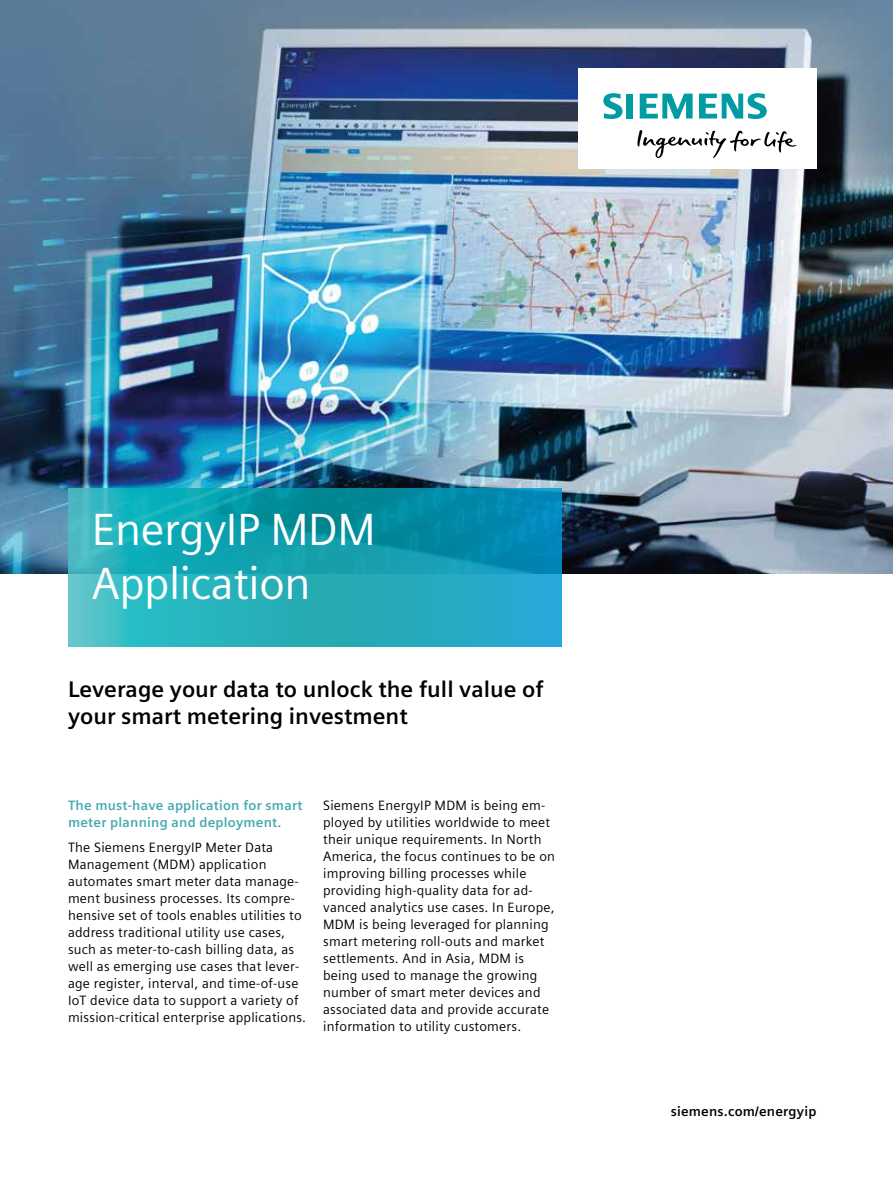
<style>
.page{position:relative;width:893px;height:1191px;background:#fff}
.page>*{position:absolute;margin:0;border:0;box-sizing:border-box;transform-origin:0 0}
.t1{font:45px/54px "Siemens Sans Global";letter-spacing:-.01em;color:#fff}
.t2{font:700 22.5px/27px "Siemens Sans Global";color:#000}
.t3{font:13.5px/17px "Siemens Sans Global";letter-spacing:.015em;color:#000}
.t4{font:700 13.5px/17px "Siemens Sans Global";letter-spacing:.015em;color:#44a9b1}
.t5{font:700 13.5px "Siemens Sans Global";letter-spacing:.015em;color:#000}
</style>
<div class="page">
<img style="left:0;top:0;width:893px;height:574px">
<svg style="left:68px;top:488px;width:493px;height:158px;background:#1ba4b6"></svg>
<div style="left:578px;top:68px;width:238px;height:101px;background:#fff"></div>
<svg style="left:637px;top:130px;width:159px;height:28px"></svg>
<svg style="left:603px;top:93px;width:30px;height:26px"></svg>
<svg style="left:640px;top:94px;width:53px;height:25px"></svg>
<svg style="left:699px;top:93px;width:68px;height:26px"></svg>
<h1 class="t1" style="left:92px;top:502px;width:285px">EnergyIP MDM<br>Application</h1>
<h2 class="t2" style="left:68px;top:676px;width:477px">Leverage your data to unlock the full value of your smart metering investment</h2>
<p class="t4" style="left:68px;top:796px;width:236px">The must-have application for smart meter planning and deployment.</p>
<p class="t3" style="left:68px;top:839px;width:240px">The Siemens EnergyIP Meter Data Management (MDM) application automates smart meter data manage&shy;ment business processes. Its compre&shy;hensive set of tools enables utilities to address traditional utility use cases, such as meter-to-cash billing data, as well as emerging use cases that lever&shy;age register, interval, and time-of-use IoT device data to support a variety of mission-critical enterprise applications.</p>
<p class="t3" style="left:323px;top:796px;width:233px">Siemens EnergyIP MDM is being em&shy;ployed by utilities worldwide to meet their unique requirements. In North America, the focus continues to be on improving billing processes while providing high-quality data for ad&shy;vanced analytics use cases. In Europe, MDM is being leveraged for planning smart metering roll-outs and market settlements. And in Asia, MDM is being used to manage the growing number of smart meter devices and associated data and provide accurate information to utility customers.</p>
<p class="t5" style="left:671px;top:1100px;width:147px">siemens.com/energyip</p>
</div>
